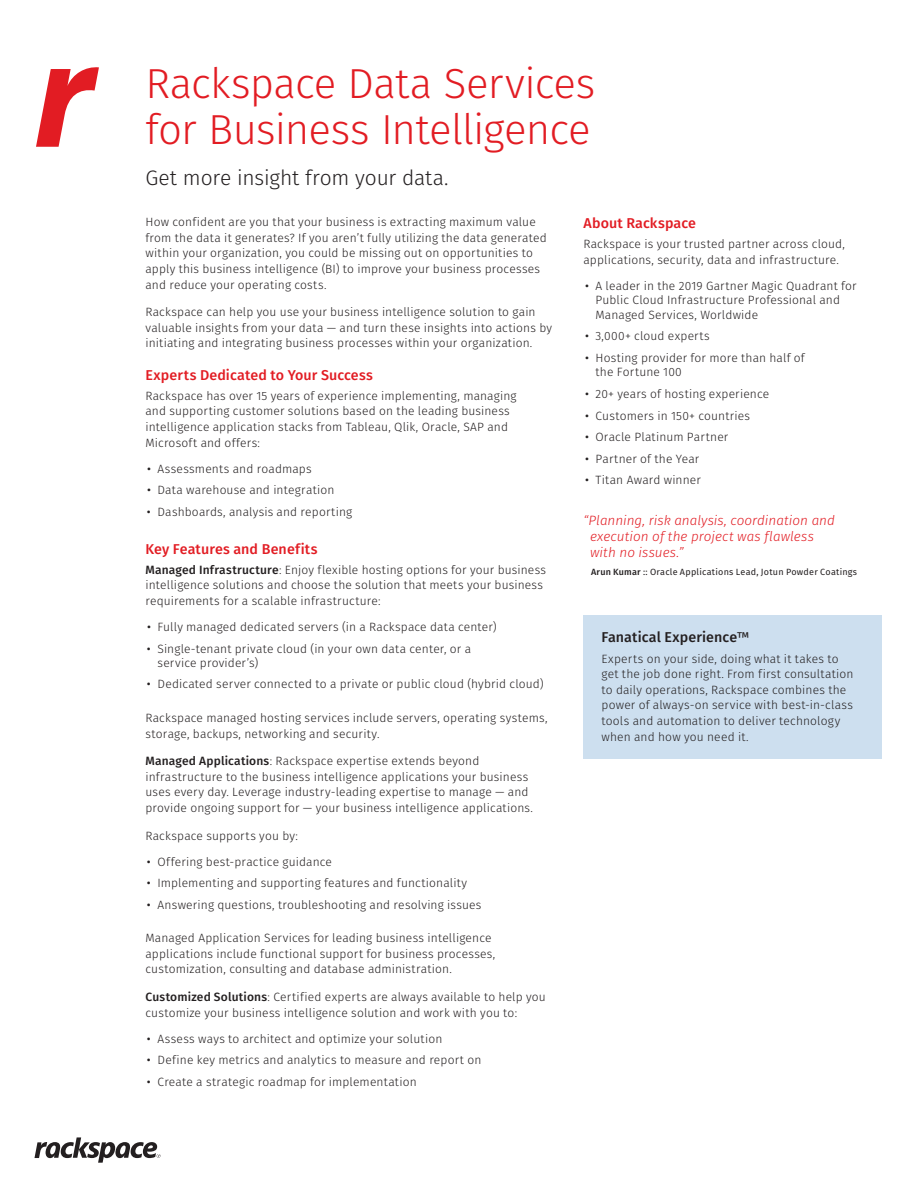
<style>
.page{position:relative;width:918px;height:1188px;background:#fff}
.page>*{position:absolute;margin:0;border:0;box-sizing:border-box;transform-origin:0 0}
.t1{font:300 42px/46.2px "Fira Sans";letter-spacing:-.02em;color:#e21c23}
.t2{font:300 21px "Fira Sans";letter-spacing:-.01em;color:#231f20}
.t3{font:500 14.25px "Fira Sans";letter-spacing:.01em;color:#e21c23}
.t4{font:500 14.25px "Fira Sans";letter-spacing:.01em;color:#231f20}
.t5{font:italic 300 13.5px/16.2px "Fira Sans";color:#e21c23}
.t6{font:300 12px/15.6px "Fira Sans";letter-spacing:.01em;color:#231f20}
.t7{font:9px "Fira Sans";letter-spacing:.025em;color:#231f20}
.s1{font-weight:400}
.s2{font-weight:500}
</style>
<div class="page">
<svg style="left:36px;top:67px;width:63px;height:80px"></svg>
<svg style="left:34px;top:1137px;width:127px;height:26px"></svg>
<div style="left:584px;top:615px;width:298px;height:144px;background:#cddfef"></div>
<h1 class="t1" style="left:146px;top:60px;width:451px">Rackspace Data Services for Business Intelligence</h1>
<h2 class="t2" style="left:146px;top:163px;width:305px">Get more insight from your data.</h2>
<p class="t6" style="left:146px;top:214px;width:403px">How confident are you that your business is extracting maximum value from the data it generates? If you aren’t fully utilizing the data generated within your organization, you could be missing out on opportunities to apply this business intelligence (BI) to improve your business processes and reduce your operating costs.</p>
<p class="t6" style="left:146px;top:304px;width:408px">Rackspace can help you use your business intelligence solution to gain valuable insights from your data — and turn these insights into actions by initiating and integrating business processes within your organization.</p>
<p class="t3" style="left:146px;top:363px;width:229px">Experts Dedicated to Your Success</p>
<p class="t6" style="left:146px;top:388px;width:373px">Rackspace has over 15 years of experience implementing, managing and supporting customer solutions based on the leading business intelligence application stacks from Tableau, Qlik, Oracle, SAP and Microsoft and offers:</p>
<p class="t6" style="left:147px;top:461px;width:166px"><span class="s1">•</span> Assessments and roadmaps</p>
<p class="t6" style="left:147px;top:482px;width:189px"><span class="s1">•</span> Data warehouse and integration</p>
<p class="t6" style="left:147px;top:504px;width:207px"><span class="s1">•</span> Dashboards, analysis and reporting</p>
<p class="t3" style="left:146px;top:537px;width:174px">Key Features and Benefits</p>
<p class="t6" style="left:146px;top:562px;width:402px"><span class="s2">Managed Infrastructure</span>: Enjoy flexible hosting options for your business intelligence solutions and choose the solution that meets your business requirements for a scalable infrastructure:</p>
<p class="t6" style="left:147px;top:619px;width:351px"><span class="s1">•</span> Fully managed dedicated servers (in a Rackspace data center)</p>
<p class="t6" style="left:157px;top:641px;width:315px;line-height:14.4px;text-indent:-10px"><span class="s1">•</span> Single-tenant private cloud (in your own data center, or a service provider’s)</p>
<p class="t6" style="left:147px;top:676px;width:398px"><span class="s1">•</span> Dedicated server connected to a private or public cloud (hybrid cloud)</p>
<p class="t6" style="left:146px;top:710px;width:404px">Rackspace managed hosting services include servers, operating systems, storage, backups, networking and security.</p>
<p class="t6" style="left:146px;top:753px;width:389px"><span class="s2">Managed Applications</span>: Rackspace expertise extends beyond infrastructure to the business intelligence applications your business uses every day. Leverage industry-leading expertise to manage — and provide ongoing support for — your business intelligence applications.</p>
<p class="t6" style="left:146px;top:828px;width:154px">Rackspace supports you by:</p>
<p class="t6" style="left:147px;top:854px;width:187px"><span class="s1">•</span> Offering best-practice guidance</p>
<p class="t6" style="left:147px;top:875px;width:322px"><span class="s1">•</span> Implementing and supporting features and functionality</p>
<p class="t6" style="left:147px;top:897px;width:336px"><span class="s1">•</span> Answering questions, troubleshooting and resolving issues</p>
<p class="t6" style="left:146px;top:930px;width:351px">Managed Application Services for leading business intelligence applications include functional support for business processes, customization, consulting and database administration.</p>
<p class="t6" style="left:146px;top:989px;width:402px"><span class="s2">Customized Solutions</span>: Certified experts are always available to help you customize your business intelligence solution and work with you to:</p>
<p class="t6" style="left:147px;top:1031px;width:297px"><span class="s1">•</span> Assess ways to architect and optimize your solution</p>
<p class="t6" style="left:147px;top:1052px;width:336px"><span class="s1">•</span> Define key metrics and analytics to measure and report on</p>
<p class="t6" style="left:147px;top:1074px;width:271px"><span class="s1">•</span> Create a strategic roadmap for implementation</p>
<p class="t3" style="left:584px;top:212px;width:114px">About Rackspace</p>
<p class="t6" style="left:584px;top:236px;width:263px">Rackspace is your trusted partner across cloud, applications, security, data and infrastructure.</p>
<p class="t6" style="left:596px;top:279px;width:263px;line-height:14.4px;text-indent:-10px"><span class="s1">•</span> A leader in the 2019 Gartner Magic Quadrant for<br>Public Cloud Infrastructure Professional and<br>Managed Services, Worldwide</p>
<p class="t6" style="left:585px;top:328px;width:126px"><span class="s1">•</span> 3,000+ cloud experts</p>
<p class="t6" style="left:596px;top:351px;width:211px;line-height:14.4px;text-indent:-10px"><span class="s1">•</span> Hosting provider for more than half of the Fortune 100</p>
<p class="t6" style="left:585px;top:386px;width:186px"><span class="s1">•</span> 20+ years of hosting experience</p>
<p class="t6" style="left:585px;top:408px;width:167px"><span class="s1">•</span> Customers in 150+ countries</p>
<p class="t6" style="left:585px;top:429px;width:145px"><span class="s1">•</span> Oracle Platinum Partner</p>
<p class="t6" style="left:585px;top:451px;width:116px"><span class="s1">•</span> Partner of the Year</p>
<p class="t6" style="left:585px;top:472px;width:117px"><span class="s1">•</span> Titan Award winner</p>
<p class="t5" style="left:590px;top:512px;width:246px;text-indent:-7px">“Planning, risk analysis, coordination and execution of the project was flawless with no issues.”</p>
<p class="t7" style="left:591px;top:565px;width:268px"><span class="s2">Arun Kumar</span> :: Oracle Applications Lead, Jotun Powder Coatings</p>
<p class="t4" style="left:602px;top:626px;width:149px">Fanatical Experience<span class="s1">™</span></p>
<p class="t6" style="left:602px;top:651px;width:253px">Experts on your side, doing what it takes to get the job done right. From first consultation to daily operations, Rackspace combines the power of always-on service with best-in-class tools and automation to deliver technology when and how you need it.</p>
</div>
